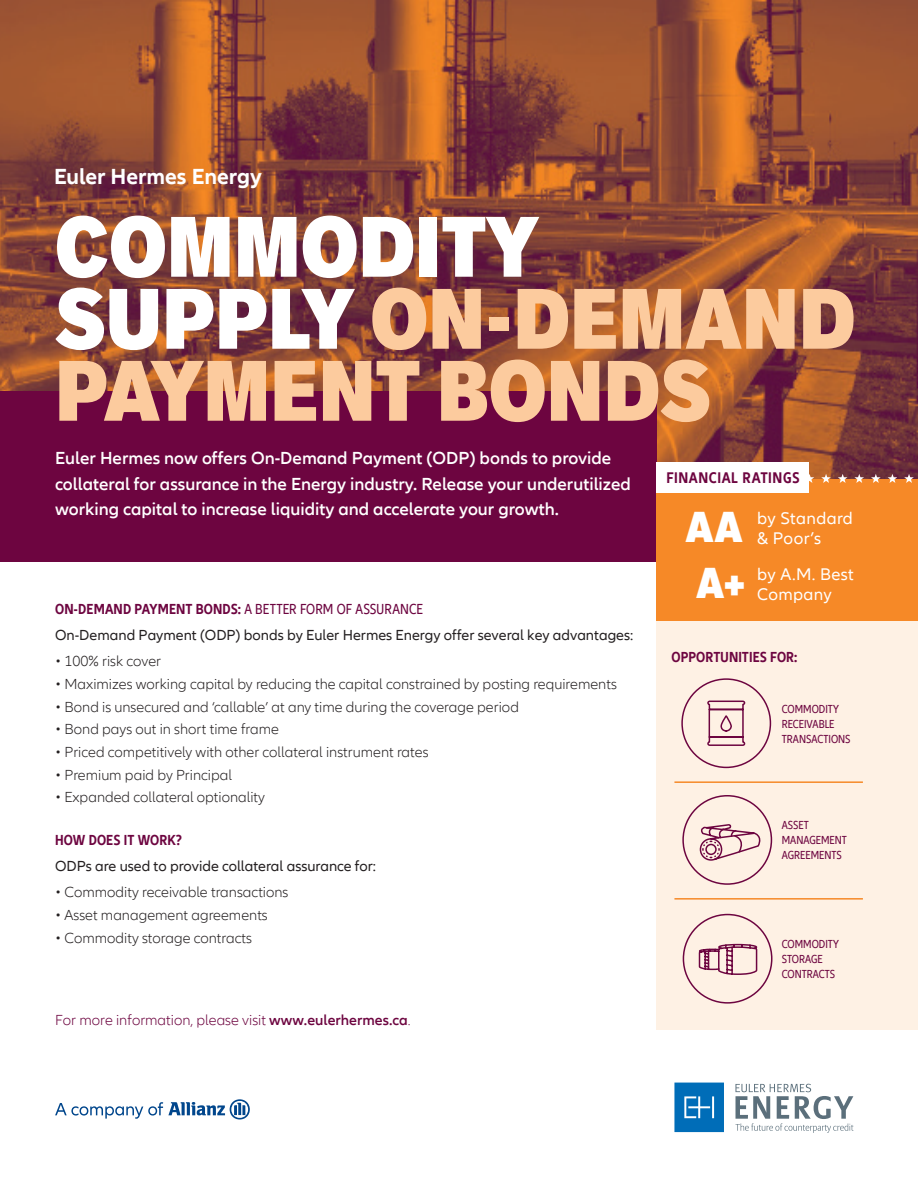
<style>
.page{position:relative;width:918px;height:1188px;background:#fff}
.page>*{position:absolute;margin:0;border:0;box-sizing:border-box;transform-origin:0 0}
.t1{font:900 condensed 84px/72px "Applied Sans Pro";color:#fccb9e}
.t2{font:900 condensed 84px "Applied Sans Pro";color:#fff}
.t3{font:900 condensed 42px "Applied Sans Pro";color:#fff}
.t4{font:700 22.5px "Allianz Neo";letter-spacing:-.005em;color:#fff}
.t5{font:600 18px/25.5px "Allianz Neo";color:#fff}
.t6{font:17.4px/20.2px "Allianz Neo";letter-spacing:.02em;color:#fff}
.Intro_13pt{font:700 condensed 15.9px "Allianz Neo";letter-spacing:.035em;color:#6d0540}
.t7{font:300 15px "Allianz Neo";color:#231f20}
.Intro_13pt-2{font:15px "Allianz Neo";color:#231f20}
.Intro_13pt-3{font:700 condensed 15px "Allianz Neo";letter-spacing:.01em;color:#6d0540}
.t8{font:300 15px "Allianz Neo";color:#6d0540}
.t9{font:condensed 12px/15px "Allianz Neo";color:#6d0540}
.s1{color:#fff}
.s2{font-weight:400}
.s3{font-weight:600}
</style>
<div class="page">
<img style="left:0;top:0;width:918px;height:479px">
<div style="left:0;top:391px;width:656px;height:170px;background:#6d0540"></div>
<div style="left:656px;top:479px;width:262px;height:146px;background:#f68927"></div>
<div style="left:656px;top:622px;width:262px;height:408px;background:#fef1e4"></div>
<svg style="left:854px;top:474px;width:10px;height:9px"></svg>
<svg style="left:838px;top:474px;width:9px;height:9px"></svg>
<svg style="left:821px;top:474px;width:10px;height:9px"></svg>
<svg style="left:809px;top:474px;width:5px;height:9px"></svg>
<svg style="left:904px;top:474px;width:10px;height:9px"></svg>
<svg style="left:888px;top:474px;width:9px;height:9px"></svg>
<svg style="left:871px;top:474px;width:10px;height:9px"></svg>
<div style="left:656px;top:462px;width:153px;height:30px;background:#fff"></div>
<svg style="left:55px;top:1099px;width:195px;height:21px"></svg>
<div style="left:682px;top:795px;width:90px;height:90px;border:2px solid #6d0540;border-radius:50%"></div>
<div style="left:683px;top:914px;width:89px;height:90px;border:2px solid #6d0540;border-radius:50%"></div>
<svg style="left:699px;top:825px;width:62px;height:36px"></svg>
<hr style="left:674px;top:898px;width:189px;height:2px;background:#f68927">
<hr style="left:674px;top:781px;width:189px;height:2px;background:#f68927">
<svg style="left:674px;top:1083px;width:50px;height:49px"></svg>
<svg style="left:735px;top:1084px;width:118px;height:49px"></svg>
<div style="left:681px;top:678px;width:90px;height:90px;border:2px solid #6d0540;border-radius:50%"></div>
<svg style="left:707px;top:700px;width:39px;height:46px"></svg>
<svg style="left:698px;top:943px;width:60px;height:32px"></svg>
<p class="t4" style="left:54px;top:164px;width:209px">Euler Hermes Energy</p>
<p class="t2" style="left:55px;top:195px;width:485px">COMMODITY</p>
<p class="t1" style="left:55px;top:281px;width:802px"><span class="s1">SUPPLY</span> ON-DEMAND<br>PAYMENT BONDS</p>
<p class="t5" style="left:55px;top:446px;width:577px">Euler Hermes now offers On-Demand Payment (ODP) bonds to provide collateral for assurance in the Energy industry. Release your underutilized working capital to increase liquidity and accelerate your growth.</p>
<p class="Intro_13pt-3" style="left:55px;top:600px;width:369px">ON-DEMAND PAYMENT BONDS: <span class="s2">A BETTER FORM OF ASSURANCE</span></p>
<p class="Intro_13pt-2" style="left:55px;top:626px;width:580px">On-Demand Payment (ODP) bonds by Euler Hermes Energy offer several key advantages:</p>
<p class="t7" style="left:55px;top:653px;width:108px">• 100% risk cover</p>
<p class="t7" style="left:55px;top:675px;width:563px">• Maximizes working capital by reducing the capital constrained by posting requirements</p>
<p class="t7" style="left:55px;top:698px;width:465px">• Bond is unsecured and ‘callable’ at any time during the coverage period</p>
<p class="t7" style="left:55px;top:721px;width:225px">• Bond pays out in short time frame</p>
<p class="t7" style="left:55px;top:744px;width:375px">• Priced competitively with other collateral instrument rates</p>
<p class="t7" style="left:55px;top:766px;width:179px">• Premium paid by Principal</p>
<p class="t7" style="left:55px;top:789px;width:211px">• Expanded collateral optionality</p>
<p class="Intro_13pt-3" style="left:55px;top:831px;width:129px">HOW DOES IT WORK?</p>
<p class="Intro_13pt-2" style="left:55px;top:858px;width:323px">ODPs are used to provide collateral assurance for:</p>
<p class="t7" style="left:55px;top:884px;width:235px">• Commodity receivable transactions</p>
<p class="t7" style="left:55px;top:907px;width:214px">• Asset management agreements</p>
<p class="t7" style="left:55px;top:929px;width:199px">• Commodity storage contracts</p>
<p class="t8" style="left:55px;top:1012px;width:357px">For more information, please visit <span class="s3">www.eulerhermes.ca</span>.</p>
<p class="Intro_13pt" style="left:666px;top:468px;width:135px">FINANCIAL RATINGS</p>
<p class="t3" style="left:685px;top:501px;width:59px">AA</p>
<p class="t3" style="left:696px;top:557px;width:51px">A+</p>
<p class="t6" style="left:757px;top:508px;width:97px">by Standard &amp; Poor’s</p>
<p class="t6" style="left:757px;top:564px;width:98px">by A.M. Best</p>
<p class="t6" style="left:757px;top:585px;width:76px">Company</p>
<p class="Intro_13pt-3" style="left:671px;top:648px;width:128px">OPPORTUNITIES FOR:</p>
<p class="t9" style="left:782px;top:702px;width:70px">COMMODITY<br>RECEIVABLE<br>TRANSACTIONS</p>
<p class="t9" style="left:782px;top:817px;width:29px">ASSET</p>
<p class="t9" style="left:782px;top:832px;width:66px">MANAGEMENT</p>
<p class="t9" style="left:782px;top:847px;width:61px">AGREEMENTS</p>
<p class="t9" style="left:782px;top:936px;width:59px">COMMODITY<br>STORAGE<br>CONTRACTS</p>
</div>
